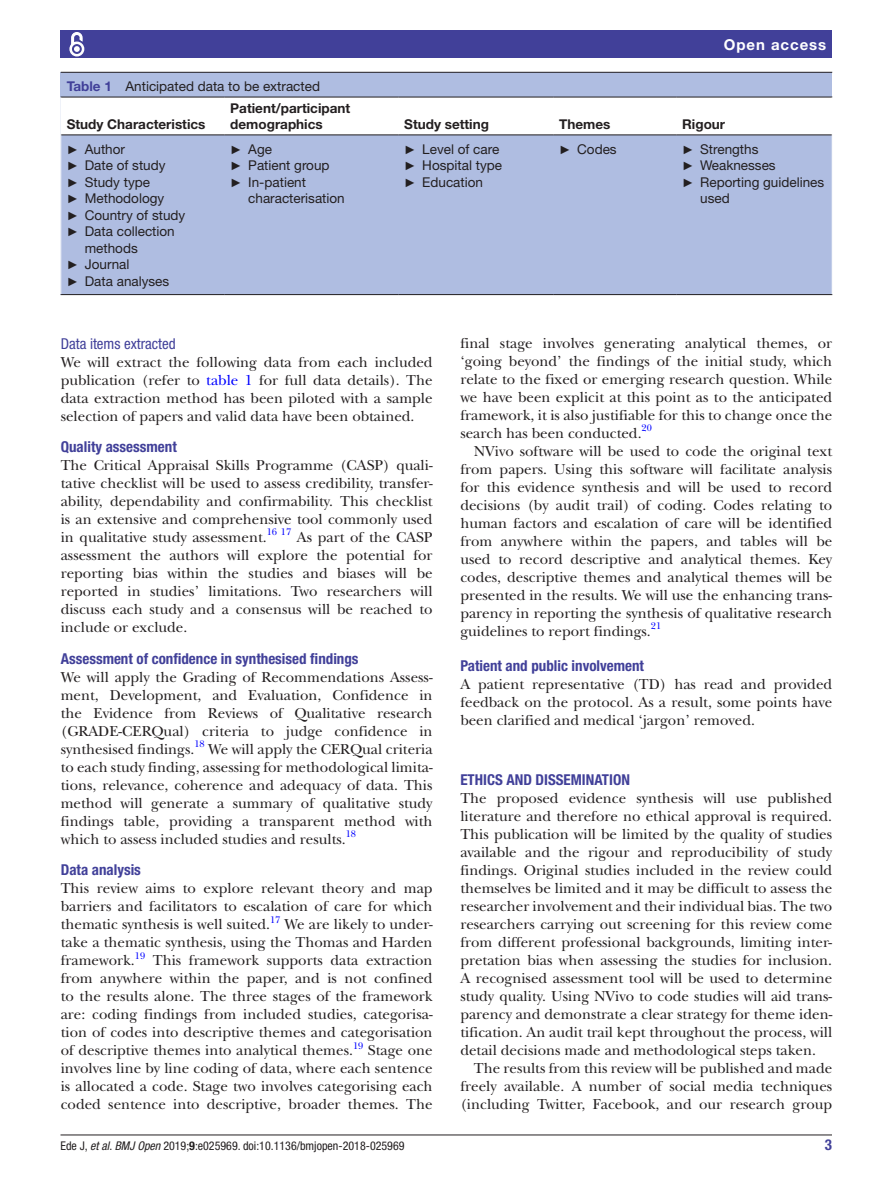
<style>
.page{position:relative;width:893px;height:1191px;background:#fff}
.page>*{position:absolute;margin:0;border:0;box-sizing:border-box;transform-origin:0 0}
.t1{font:15px/18px "New Baskerville";color:#231f20;text-align:justify}
.t2{font:700 condensed 15px "Helvetica Neue LT Std";color:#414099}
.t3{font:condensed 15px "Helvetica Neue LT Std";color:#414099}
.t4{font:700 15px "Helvetica Neue LT Std";letter-spacing:.065em;color:#fff}
.t5{font:13.5px/16.5px "Helvetica Neue LT Std";color:#231f20}
.t6{font:700 13.5px/16.2px "Helvetica Neue LT Std";color:#231f20}
.t7{font:condensed 12px "Helvetica Neue LT Std";color:#231f20}
.t8{font:9.9px "New Baskerville";color:#00f}
.s1{font-weight:700;color:#414099}
.s2{font-family:"Arial";font-size:12px}
.s3{color:#00f}
.s4{font-style:italic}
.s5{font-weight:700}
</style>
<div class="page">
<hr style="left:61px;top:1134px;width:771px;height:1px;background:#231f20">
<div style="left:61px;top:31px;width:771px;height:27px;background:#414099"></div>
<svg style="left:69px;top:32px;width:16px;height:25px"></svg>
<div style="left:61px;top:73px;width:771px;height:222px;background:#afbde1"></div>
<hr style="left:61px;top:72px;width:771px;height:1px;background:#231f20">
<div style="left:61px;top:98px;width:771px;height:36px;background:#fff"></div>
<svg style="left:61px;top:135px;width:771px;height:159px"></svg>
<hr style="left:61px;top:97px;width:163px;height:1px;background:#231f20">
<hr style="left:61px;top:134px;width:163px;height:1px;background:#231f20">
<hr style="left:224px;top:97px;width:174px;height:1px;background:#231f20">
<hr style="left:224px;top:134px;width:174px;height:1px;background:#231f20">
<hr style="left:398px;top:97px;width:155px;height:1px;background:#231f20">
<hr style="left:398px;top:134px;width:155px;height:1px;background:#231f20">
<hr style="left:553px;top:97px;width:123px;height:1px;background:#231f20">
<hr style="left:553px;top:134px;width:123px;height:1px;background:#231f20">
<hr style="left:676px;top:97px;width:156px;height:1px;background:#231f20">
<hr style="left:676px;top:134px;width:156px;height:1px;background:#231f20">
<hr style="left:61px;top:294px;width:163px;height:1px;background:#231f20">
<hr style="left:224px;top:294px;width:174px;height:1px;background:#231f20">
<hr style="left:398px;top:294px;width:155px;height:1px;background:#231f20">
<hr style="left:553px;top:294px;width:123px;height:1px;background:#231f20">
<hr style="left:676px;top:294px;width:156px;height:1px;background:#231f20">
<p class="t5" style="left:67px;top:77px;width:255px"><span class="s1">Table 1</span> Anticipated data to be extracted</p>
<p class="t6" style="left:67px;top:116px;width:140px">Study Characteristics</p>
<p class="t6" style="left:230px;top:99px;width:121px">Patient/participant demographics</p>
<p class="t5" style="left:67px;top:140px;width:60px"><span class="s2">►</span> Author</p>
<p class="t5" style="left:67px;top:157px;width:100px"><span class="s2">►</span> Date of study</p>
<p class="t5" style="left:67px;top:173px;width:85px"><span class="s2">►</span> Study type</p>
<p class="t5" style="left:67px;top:190px;width:99px"><span class="s2">►</span> Methodology</p>
<p class="t5" style="left:67px;top:206px;width:120px"><span class="s2">►</span> Country of study</p>
<p class="t5" style="left:67px;top:223px;width:110px"><span class="s2">►</span> Data collection</p>
<p class="t5" style="left:85px;top:239px;width:55px">methods</p>
<p class="t5" style="left:67px;top:256px;width:64px"><span class="s2">►</span> Journal</p>
<p class="t5" style="left:67px;top:272px;width:104px"><span class="s2">►</span> Data analyses</p>
<p class="t5" style="left:230px;top:140px;width:101px"><span class="s2">►</span> Age<br><span class="s2">►</span> Patient group <span class="s2">►</span> In-patient</p>
<p class="t5" style="left:248px;top:190px;width:98px">characterisation</p>
<p class="t4" style="left:724px;top:35px;width:104px">Open access</p>
<p class="t6" style="left:404px;top:116px;width:86px">Study setting</p>
<p class="t6" style="left:559px;top:116px;width:53px">Themes</p>
<p class="t6" style="left:682px;top:116px;width:44px">Rigour</p>
<p class="t5" style="left:404px;top:140px;width:99px"><span class="s2">►</span> Level of care <span class="s2">►</span> Hospital type <span class="s2">►</span> Education</p>
<p class="t5" style="left:559px;top:140px;width:59px"><span class="s2">►</span> Codes</p>
<p class="t5" style="left:682px;top:140px;width:78px"><span class="s2">►</span> Strengths</p>
<p class="t5" style="left:682px;top:157px;width:95px"><span class="s2">►</span> Weaknesses</p>
<p class="t5" style="left:682px;top:173px;width:144px"><span class="s2">►</span> Reporting guidelines</p>
<p class="t5" style="left:700px;top:190px;width:31px">used</p>
<p class="t3" style="left:61px;top:334px;width:117px">Data items extracted</p>
<p class="t1" style="left:61px;top:353px;width:373px">We will extract the following data from each included publication (refer to <span class="s3">table 1</span> for full data details). The data extraction method has been piloted with a sample selection of papers and valid data have been obtained.</p>
<p class="t2" style="left:61px;top:438px;width:118px">Quality assessment</p>
<p class="t1" style="left:61px;top:456px;width:373px">The Critical Appraisal Skills Programme (CASP) quali&shy;tative checklist will be used to assess credibility, transfer&shy;ability, dependability and confirmability. This checklist is an extensive and comprehensive tool commonly used in qualitative study assessment.</p>
<p class="t8" style="left:267px;top:526px;width:26px">16 17</p>
<p class="t1" style="left:61px;top:528px;width:373px;text-indent:236px">As part of the CASP assessment the authors will explore the potential for reporting bias within the studies and biases will be reported in studies’ limitations. Two researchers will discuss each study and a consensus will be reached to include or exclude.</p>
<p class="t2" style="left:61px;top:649px;width:299px">Assessment of confidence in synthesised findings</p>
<p class="t1" style="left:61px;top:668px;width:373px">We will apply the Grading of Recommendations Assess&shy;ment, Development, and Evaluation, Confidence in the Evidence from Reviews of Qualitative research (GRADE-CERQual) criteria to judge confidence in synthesised findings.</p>
<p class="t8" style="left:194px;top:738px;width:12px">18</p>
<p class="t1" style="left:61px;top:740px;width:373px;text-indent:147px">We will apply the CERQual criteria to each study finding, assessing for methodological limita&shy;tions, relevance, coherence and adequacy of data. This method will generate a summary of qualitative study findings table, providing a transparent method with which to assess included studies and results.</p>
<p class="t8" style="left:346px;top:828px;width:12px">18</p>
<p class="t2" style="left:61px;top:861px;width:82px">Data analysis</p>
<p class="t1" style="left:61px;top:879px;width:373px">This review aims to explore relevant theory and map barriers and facilitators to escalation of care for which thematic synthesis is well suited.</p>
<p class="t8" style="left:270px;top:913px;width:12px">17</p>
<p class="t1" style="left:61px;top:915px;width:373px;text-indent:224px">We are likely to under&shy;take a thematic synthesis, using the Thomas and Harden framework.</p>
<p class="t8" style="left:135px;top:949px;width:12px">19</p>
<p class="t1" style="left:61px;top:951px;width:373px;text-indent:92px">This framework supports data extraction from anywhere within the paper, and is not confined to the results alone. The three stages of the framework are: coding findings from included studies, categorisa&shy;tion of codes into descriptive themes and categorisation of descriptive themes into analytical themes.<sup>19</sup> Stage one involves line by line coding of data, where each sentence is allocated a code. Stage two involves categorising each coded sentence into descriptive, broader themes. The</p>
<p class="t1" style="left:460px;top:334px;width:373px">final stage involves generating analytical themes, or ‘going beyond’ the findings of the initial study, which relate to the fixed or emerging research question. While we have been explicit at this point as to the anticipated framework, it is also justifiable for this to change once the search has been conducted.</p>
<p class="t8" style="left:642px;top:422px;width:12px">20</p>
<p class="t1" style="left:460px;top:442px;width:373px;text-indent:14px">NVivo software will be used to code the original text from papers. Using this software will facilitate analysis for this evidence synthesis and will be used to record decisions (by audit trail) of coding. Codes relating to human factors and escalation of care will be identified from anywhere within the papers, and tables will be used to record descriptive and analytical themes. Key codes, descriptive themes and analytical themes will be presented in the results. We will use the enhancing trans&shy;parency in reporting the synthesis of qualitative research guidelines to report findings.</p>
<p class="t8" style="left:651px;top:620px;width:12px">21</p>
<p class="t2" style="left:460px;top:657px;width:185px">Patient and public involvement</p>
<p class="t1" style="left:460px;top:675px;width:373px">A patient representative (TD) has read and provided feedback on the protocol. As a result, some points have been clarified and medical ‘jargon’ removed.</p>
<p class="t2" style="left:460px;top:771px;width:171px">Ethics and dissemi nation</p>
<p class="t1" style="left:460px;top:789px;width:373px">The proposed evidence synthesis will use published literature and therefore no ethical approval is required.<br>This publication will be limited by the quality of studies available and the rigour and reproducibility of study findings. Original studies included in the review could themselves be limited and it may be difficult to assess the researcher involvement and their individual bias. The two researchers carrying out screening for this review come from different professional backgrounds, limiting inter&shy;pretation bias when assessing the studies for inclusion.<br>A recognised assessment tool will be used to determine study quality. Using NVivo to code studies will aid trans&shy;parency and demonstrate a clear strategy for theme iden&shy;tification. An audit trail kept throughout the process, will detail decisions made and methodological steps taken.</p>
<p class="t1" style="left:460px;top:1059px;width:373px;text-indent:14px">The results from this review will be published and made freely available. A number of social media techniques (including Twitter, Facebook, and our research group</p>
<p class="t7" style="left:61px;top:1138px;width:346px">Ede J, <span class="s4">et al</span>. <span class="s4">BMJ Open</span> 2019;<span class="s5">9</span>:e025969. doi:10.1136/bmjopen-2018-025969</p>
<p class="t2" style="left:825px;top:1135px;width:9px">3</p>
</div>
